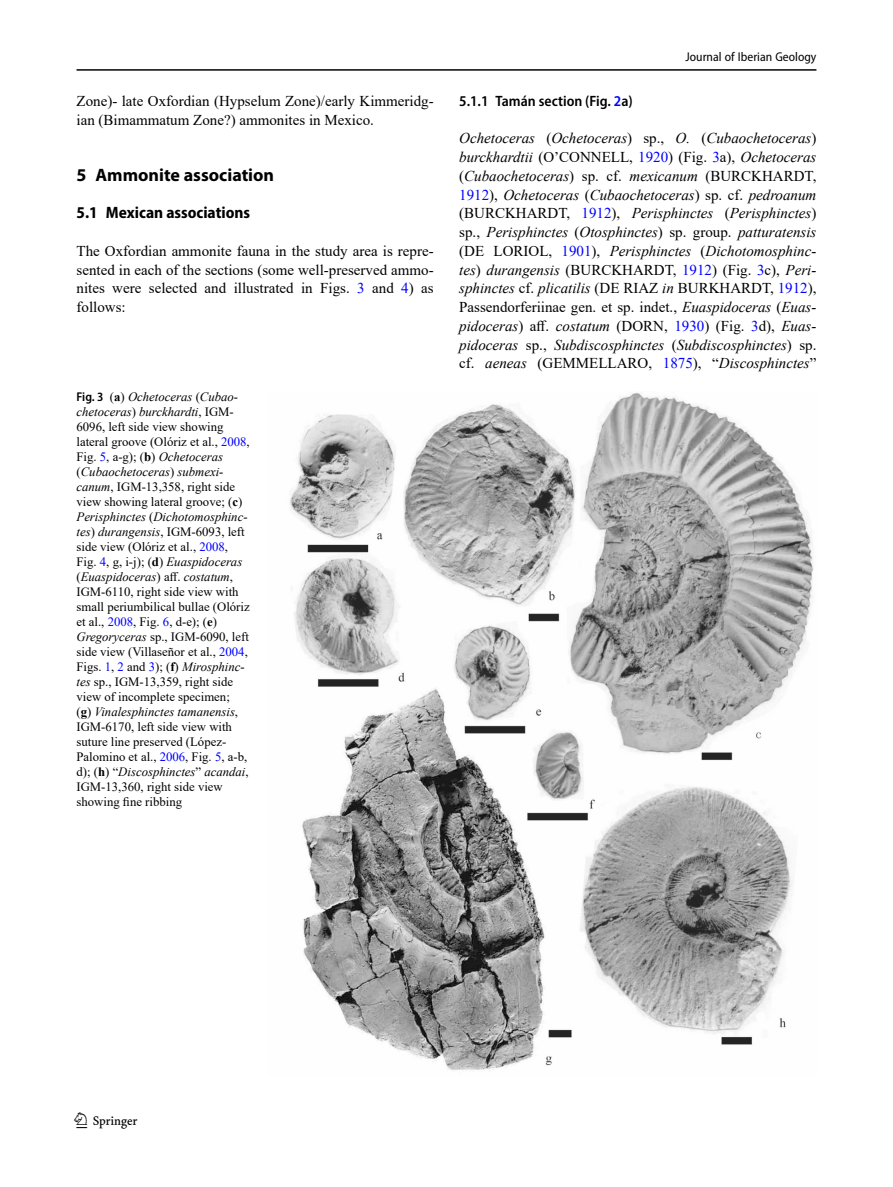
<style>
.page{position:relative;width:893px;height:1187px;background:#fff}
.page>*{position:absolute;margin:0;border:0;box-sizing:border-box;transform-origin:0 0}
.t1{font:22.5px "Springnew";color:#000}
.Head_1{font:700 18px "Myriad Pro";color:#000}
.Head_2_After_1{font:700 semi-condensed 16.5px "Myriad Pro";color:#000}
.Body_Text{font:italic 15px/18.8px "Times New Roman";color:#000;text-align:justify}
.Body_Text-2{font:15px/18.8px "Times New Roman";color:#000;text-align:justify}
.Body_Text_Indent{font:15px/18.8px "Times New Roman";color:#000}
.Head_3{font:600 semi-condensed 15px "Myriad Pro";color:#000}
.Figure_Caption_Side{font:12.75px/15px "Times New Roman";color:#000}
.t2{font:semi-condensed 12.75px "Myriad Pro";color:#000}
.s1{color:#00f}
.s2{font-family:"Myriad Pro";font-weight:600;font-stretch:semi-condensed}
.s3{font-weight:700}
.s4{font-style:italic}
.s5{font-style:normal}
.s6{font-style:normal;color:#00f}
</style>
<div class="page">
<hr style="left:77px;top:69px;width:739px;height:2px;background:#000">
<img style="left:289px;top:392px;width:525px;height:679px">
<p class="Body_Text_Indent" style="left:77px;top:91px;width:359px">Zone)- late Oxfordian (Hypselum Zone)/early Kimmeridg&shy;ian (Bimammatum Zone?) ammonites in Mexico.</p>
<p class="Head_1" style="left:77px;top:163px;width:199px">5 Ammonite association</p>
<p class="Head_2_After_1" style="left:77px;top:202px;width:175px">5.1 Mexican associations</p>
<p class="Body_Text-2" style="left:77px;top:241px;width:359px">The Oxfordian ammonite fauna in the study area is repre&shy;sented in each of the sections (some well-preserved ammo&shy;nites were selected and illustrated in Figs. <span class="s1">3</span> and <span class="s1">4</span>) as follows:</p>
<p class="Figure_Caption_Side" style="left:77px;top:388px;width:175px"><span class="s2">Fig. 3</span> (<span class="s3">a</span>) <span class="s4">Ochetoceras</span> (<span class="s4">Cubao&shy;chetoceras</span>) <span class="s4">burckhardti</span>, IGM-<br>6096, left side view showing lateral groove (Olóriz et al., <span class="s1">2008</span>,<br>Fig. <span class="s1">5</span>, a-g); (<span class="s3">b</span>) <span class="s4">Ochetoceras </span>(<span class="s4">Cubaochetoceras</span>) <span class="s4">submexi&shy;canum</span>, IGM-13,358, right side view showing lateral groove; (<span class="s3">c</span>)<br><span class="s4">Perisphinctes</span> (<span class="s4">Dichotomosphinc&shy;tes</span>) <span class="s4">durangensis</span>, IGM-6093, left side view (Olóriz et al., <span class="s1">2008</span>,<br>Fig. <span class="s1">4</span>, g, i-j); (<span class="s3">d</span>) <span class="s4">Euaspidoceras </span>(<span class="s4">Euaspidoceras</span>) aff. <span class="s4">costatum</span>,<br>IGM-6110, right side view with small periumbilical bullae (Olóriz et al., <span class="s1">2008</span>, Fig. <span class="s1">6</span>, d-e); (<span class="s3">e</span>)<br><span class="s4">Gregoryceras</span> sp., IGM-6090, left side view (Villaseñor et al., <span class="s1">2004</span>,<br>Figs. <span class="s1">1</span>, <span class="s1">2</span> and <span class="s1">3</span>); (<span class="s3">f</span>) <span class="s4">Mirosphinc&shy;tes</span> sp., IGM-13,359, right side view of incomplete specimen;<br>(<span class="s3">g</span>) <span class="s4">Vinalesphinctes tamanensis</span>,<br>IGM-6170, left side view with suture line preserved (López-<br>Palomino et al., <span class="s1">2006</span>, Fig. <span class="s1">5</span>, a-b, d); (<span class="s3">h</span>) “<span class="s4">Discosphinctes</span>” <span class="s4">acandai</span>,<br>IGM-13,360, right side view showing fine ribbing</p>
<p class="t2" style="left:686px;top:49px;width:132px">Journal of Iberian Geology</p>
<p class="Head_3" style="left:459px;top:91px;width:175px">5.1.1 Tamán section (Fig. <span class="s1">2</span>a)</p>
<p class="Body_Text" style="left:459px;top:129px;width:359px">Ochetoceras <span class="s5">(</span>Ochetoceras<span class="s5">) sp.,</span> O. <span class="s5">(</span>Cubaochetoceras<span class="s5">) </span>burckhardtii <span class="s5">(O’CONNELL,</span> <span class="s6">1920</span><span class="s5">) (Fig.</span> <span class="s6">3</span><span class="s5">a),</span> Ochetoceras <span class="s5">(</span>Cubaochetoceras<span class="s5">) sp. cf.</span> mexicanum <span class="s5">(BURCKHARDT, </span><span class="s6">1912</span><span class="s5">),</span> Ochetoceras <span class="s5">(</span>Cubaochetoceras<span class="s5">) sp. cf.</span> pedroanum <span class="s5">(BURCKHARDT,</span> <span class="s6">1912</span><span class="s5">),</span> Perisphinctes <span class="s5">(</span>Perisphinctes<span class="s5">) sp.,</span> Perisphinctes <span class="s5">(</span>Otosphinctes<span class="s5">) sp. group.</span> patturatensis <span class="s5">(DE LORIOL,</span> <span class="s6">1901</span><span class="s5">),</span> Perisphinctes <span class="s5">(</span>Dichotomosphinc&shy;tes<span class="s5">)</span> durangensis <span class="s5">(BURCKHARDT,</span> <span class="s6">1912</span><span class="s5">) (Fig.</span> <span class="s6">3</span><span class="s5">c),</span> Peri&shy;sphinctes <span class="s5">cf.</span> plicatilis <span class="s5">(DE RIAZ</span> in <span class="s5">BURKHARDT,</span> <span class="s6">1912</span><span class="s5">), Passendorferiinae gen. et sp. indet.,</span> Euaspidoceras <span class="s5">(</span>Euas&shy;pidoceras<span class="s5">) aff.</span> costatum <span class="s5">(DORN,</span> <span class="s6">1930</span><span class="s5">) (Fig.</span> <span class="s6">3</span><span class="s5">d),</span> Euas&shy;pidoceras <span class="s5">sp.,</span> Subdiscosphinctes <span class="s5">(</span>Subdiscosphinctes<span class="s5">) sp. cf.</span> aeneas <span class="s5">(GEMMELLARO,</span> <span class="s6">1875</span><span class="s5">), “</span>Discosphinctes<span class="s5">”</span></p>
<h1 class="t1" style="left:77px;top:1107px;width:63px">1 3</h1>
</div>
